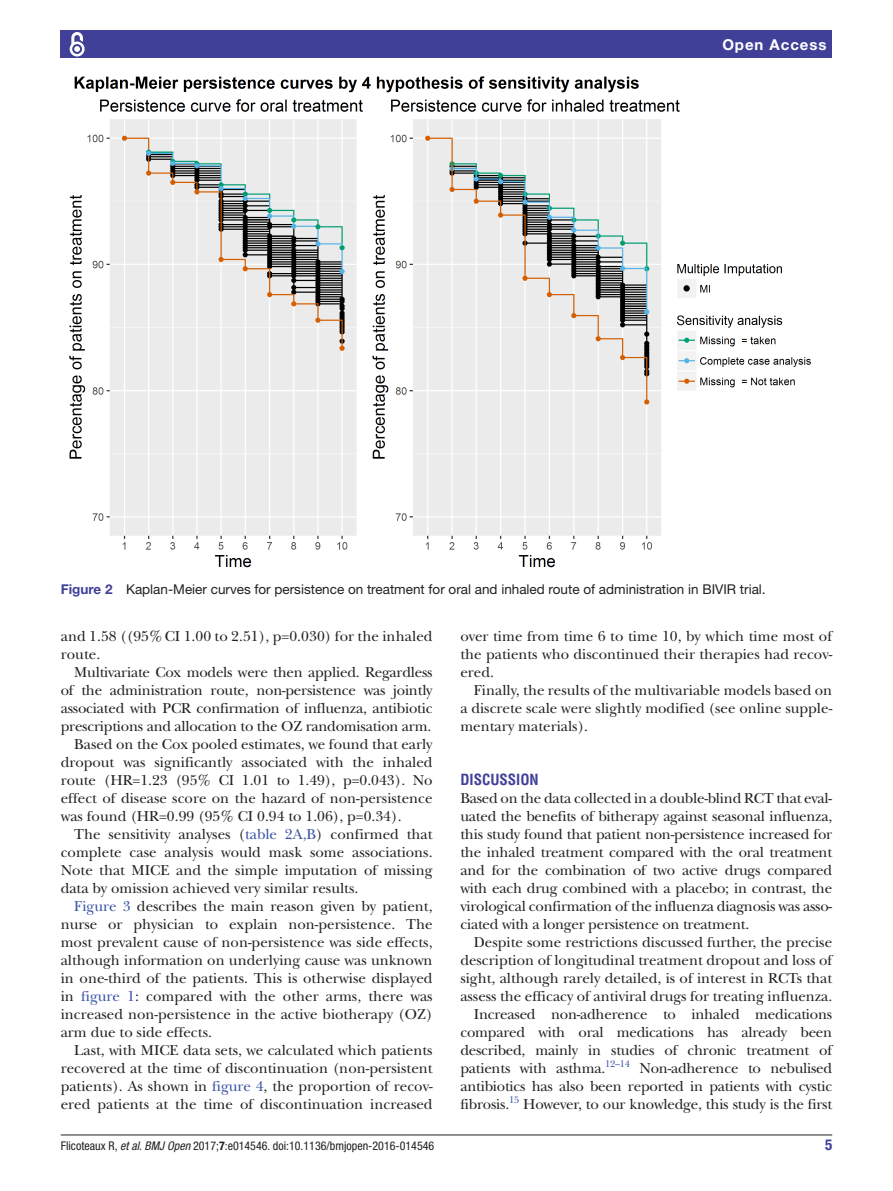
<style>
.page{position:relative;width:893px;height:1191px;background:#fff}
.page>*{position:absolute;margin:0;border:0;box-sizing:border-box;transform-origin:0 0}
.t1{font:15px/18px "New Baskerville";color:#231f20;text-align:justify}
.t2{font:700 15px "Helvetica Neue LT Std";letter-spacing:.065em;color:#fff}
.t3{font:700 condensed 15px "Helvetica LT Std";color:#414099}
.t4{font:700 condensed 15px "Helvetica Neue LT Std";color:#414099}
.t5{font:13.5px "Helvetica Neue LT Std";color:#231f20}
.t6{font:condensed 12px "Helvetica Neue LT Std";color:#231f20}
.t7{font:9.9px "New Baskerville";color:#3853a3}
.s1{font-weight:700;color:#414099}
.s2{color:#3853a3}
.s3{font-style:italic}
.s4{font-weight:700}
</style>
<div class="page">
<hr style="left:61px;top:1134px;width:771px;height:1px;background:#231f20">
<div style="left:61px;top:31px;width:771px;height:27px;background:#414099"></div>
<svg style="left:69px;top:32px;width:16px;height:25px"></svg>
<img style="left:69px;top:76px;width:742px;height:492px">
<p class="t2" style="left:722px;top:35px;width:106px">Open Access</p>
<p class="t5" style="left:61px;top:581px;width:706px"><span class="s1">Figure 2</span> Kaplan-Meier curves for persistence on treatment for oral and inhaled route of administration in BIVIR trial.</p>
<p class="t1" style="left:61px;top:627px;width:373px">and 1.58 ((95%CI 1.00 to 2.51), p=0.030) for the inhaled route.</p>
<p class="t1" style="left:74px;top:663px;width:360px">Multivariate Cox models were then applied. Regardless</p>
<p class="t1" style="left:61px;top:681px;width:373px">of the administration route, non-persistence was jointly</p>
<p class="t1" style="left:61px;top:699px;width:373px">associated with PCR confirmation of influenza, antibiotic</p>
<p class="t1" style="left:61px;top:717px;width:372px">prescriptions and allocation to the OZ randomisation arm.</p>
<p class="t1" style="left:74px;top:735px;width:360px">Based on the Cox pooled estimates, we found that early</p>
<p class="t1" style="left:61px;top:753px;width:373px">dropout was significantly associated with the inhaled</p>
<p class="t1" style="left:61px;top:771px;width:373px">route (HR=1.23 (95% CI 1.01 to 1.49), p=0.043). No</p>
<p class="t1" style="left:61px;top:789px;width:373px">effect of disease score on the hazard of non-persistence</p>
<p class="t1" style="left:61px;top:807px;width:342px">was found (HR=0.99 (95% CI 0.94 to 1.06), p=0.34).</p>
<p class="t1" style="left:74px;top:825px;width:360px">The sensitivity analyses (<span class="s2">table 2A,B</span>) confirmed that</p>
<p class="t1" style="left:61px;top:843px;width:373px">complete case analysis would mask some associations.</p>
<p class="t1" style="left:61px;top:861px;width:373px">Note that MICE and the simple imputation of missing</p>
<p class="t1" style="left:61px;top:879px;width:299px">data by omission achieved very similar results.</p>
<p class="t1" style="left:74px;top:897px;width:360px"><span class="s2">Figure 3</span> describes the main reason given by patient,</p>
<p class="t1" style="left:61px;top:915px;width:373px">nurse or physician to explain non-persistence. The</p>
<p class="t1" style="left:61px;top:933px;width:373px">most prevalent cause of non-persistence was side effects,</p>
<p class="t1" style="left:61px;top:951px;width:373px">although information on underlying cause was unknown</p>
<p class="t1" style="left:61px;top:969px;width:373px">in one-third of the patients. This is otherwise displayed</p>
<p class="t1" style="left:61px;top:987px;width:373px">in <span class="s2">figure 1</span>: compared with the other arms, there was</p>
<p class="t1" style="left:61px;top:1005px;width:373px">increased non-persistence in the active biotherapy (OZ)</p>
<p class="t1" style="left:61px;top:1023px;width:153px">arm due to side effects.</p>
<p class="t1" style="left:74px;top:1041px;width:360px">Last, with MICE data sets, we calculated which patients</p>
<p class="t1" style="left:61px;top:1059px;width:373px">recovered at the time of discontinuation (non-persistent</p>
<p class="t1" style="left:61px;top:1077px;width:373px">patients). As shown in <span class="s2">figure 4</span>, the proportion of recov-</p>
<p class="t1" style="left:61px;top:1095px;width:373px">ered patients at the time of discontinuation increased</p>
<p class="t1" style="left:460px;top:627px;width:373px">over time from time 6 to time 10, by which time most of the patients who discontinued their therapies had recov&shy;ered.</p>
<p class="t1" style="left:460px;top:681px;width:373px;text-indent:13px">Finally, the results of the multivariable models based on a discrete scale were slightly modified (see online supple&shy;mentary materials).</p>
<p class="t3" style="left:460px;top:770px;width:80px">DISCUSSION</p>
<p class="t1" style="left:460px;top:789px;width:373px">Based on the data collected in a double-blind RCT that eval&shy;uated the benefits of bitherapy against seasonal influenza, this study found that patient non-persistence increased for the inhaled treatment compared with the oral treatment and for the combination of two active drugs compared with each drug combined with a placebo; in contrast, the virological confirmation of the influenza diagnosis was asso&shy;ciated with a longer persistence on treatment.</p>
<p class="t1" style="left:474px;top:933px;width:360px">Despite some restrictions discussed further, the precise</p>
<p class="t1" style="left:460px;top:951px;width:373px">description of longitudinal treatment dropout and loss of</p>
<p class="t1" style="left:460px;top:969px;width:373px">sight, although rarely detailed, is of interest in RCTs that</p>
<p class="t1" style="left:460px;top:987px;width:373px">assess the efficacy of antiviral drugs for treating influenza.</p>
<p class="t1" style="left:474px;top:1005px;width:360px">Increased non-adherence to inhaled medications</p>
<p class="t1" style="left:460px;top:1023px;width:373px">compared with oral medications has already been</p>
<p class="t1" style="left:460px;top:1041px;width:373px">described, mainly in studies of chronic treatment of</p>
<p class="t1" style="left:460px;top:1059px;width:146px">patients with asthma.</p>
<p class="t7" style="left:605px;top:1057px;width:27px">12–14</p>
<p class="t1" style="left:460px;top:1059px;width:373px;text-indent:179px">Non-adherence to nebulised antibiotics has also been reported in patients with cystic fibrosis.</p>
<p class="t7" style="left:509px;top:1093px;width:12px">15</p>
<p class="t1" style="left:523px;top:1095px;width:310px">However, to our knowledge, this study is the first</p>
<p class="t6" style="left:61px;top:1138px;width:375px">Flicoteaux R, <span class="s3">et al</span>. <span class="s3">BMJ Open</span> 2017;<span class="s4">7</span>:e014546. doi:10.1136/bmjopen-2016-014546</p>
<p class="t4" style="left:825px;top:1135px;width:9px">5</p>
</div>
